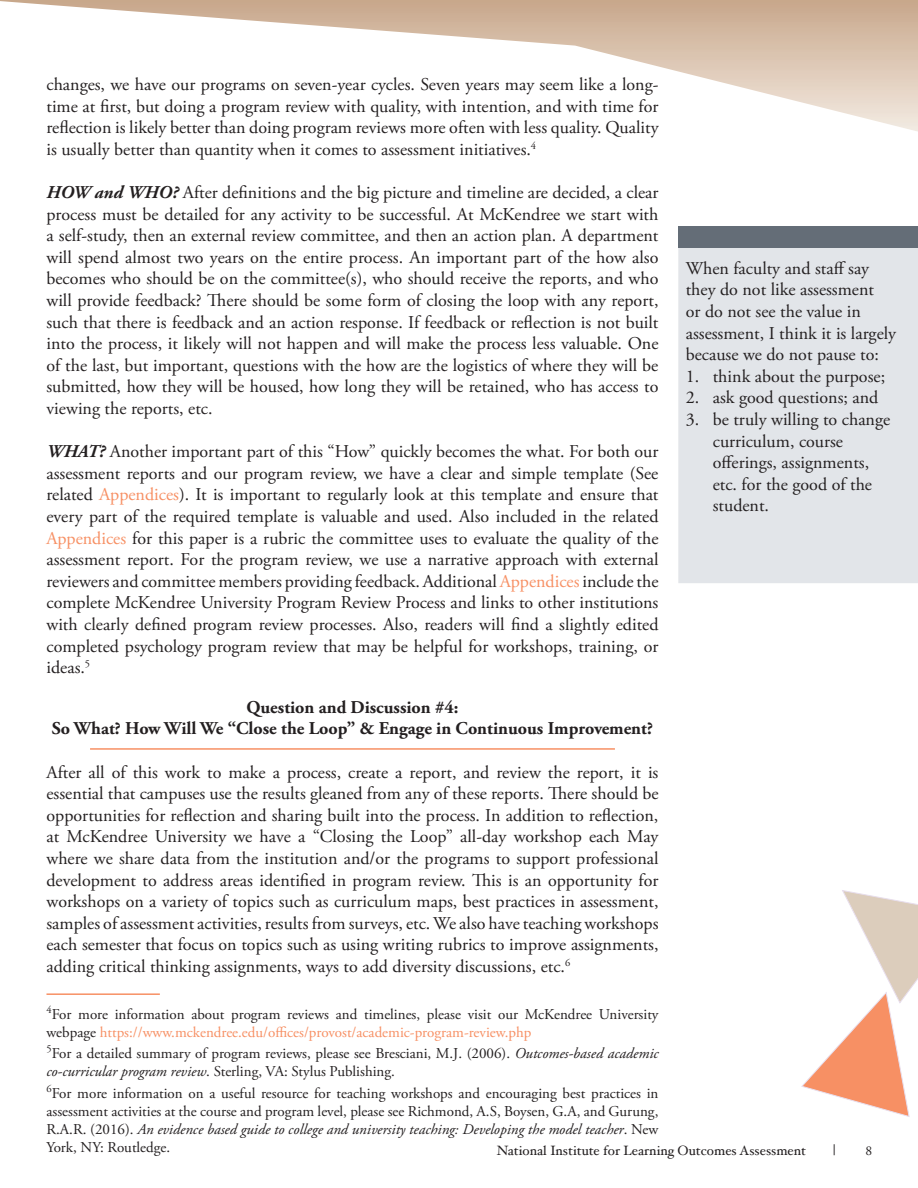
<style>
.page{position:relative;width:918px;height:1188px;background:#fff}
.page>*{position:absolute;margin:0;border:0;box-sizing:border-box;transform-origin:0 0}
.t1{font:18px/21.6px "Adobe Garamond Pro";color:#231f20;text-align:justify}
.t2{font:700 18px/21.6px "Adobe Garamond Pro";color:#231f20;text-align:center}
.t3{font:15px/18px "Adobe Garamond Pro";color:#231f20}
.t4{font:15px "Hoefler Text";color:#231f20}
.t5{font:13.5px "Hoefler Text";color:#231f20}
.t6{font:13.5px "Adobe Garamond Pro";color:#231f20}
.s1{font-weight:700;font-style:italic}
.s2{color:#f79064}
.s3{font-style:italic}
</style>
<div class="page">
<svg style="left:0;top:0;width:918px;height:132px"></svg>
<svg style="left:678px;top:248px;width:240px;height:335px;background:#e2e5e9"></svg>
<div style="left:678px;top:226px;width:240px;height:22px;background:#646d77"></div>
<svg style="left:801px;top:890px;width:117px;height:227px"></svg>
<hr style="left:90px;top:748px;width:525px;height:2px;background:#f79064">
<hr style="left:46px;top:993px;width:114px;height:2px;background:#f79064">
<p class="t1" style="left:46px;top:74px;width:614px">changes, we have our programs on seven-year cycles. Seven years may seem like a long&shy;time at first, but doing a program review with quality, with intention, and with time for reflection is likely better than doing program reviews more often with less quality. Quality is usually better than quantity when it comes to assessment initiatives.<sup>4</sup></p>
<p class="t1" style="left:46px;top:182px;width:614px"><span class="s1">HOW and WHO?</span> After definitions and the big picture and timeline are decided, a clear process must be detailed for any activity to be successful. At McKendree we start with a self-study, then an external review committee, and then an action plan. A department will spend almost two years on the entire process. An important part of the how also becomes who should be on the committee(s), who should receive the reports, and who will provide feedback? There should be some form of closing the loop with any report, such that there is feedback and an action response. If feedback or reflection is not built into the process, it likely will not happen and will make the process less valuable. One of the last, but important, questions with the how are the logistics of where they will be submitted, how they will be housed, how long they will be retained, who has access to viewing the reports, etc.</p>
<p class="t1" style="left:46px;top:441px;width:614px"><span class="s1">WHAT?</span> Another important part of this “How” quickly becomes the what. For both our assessment reports and our program review, we have a clear and simple template (See related <span class="s2">Appendices</span>). It is important to regularly look at this template and ensure that every part of the required template is valuable and used. Also included in the related <span class="s2">Appendices</span> for this paper is a rubric the committee uses to evaluate the quality of the assessment report. For the program review, we use a narrative approach with external reviewers and committee members providing feedback. Additional <span class="s2">Appendices</span> include the complete McKendree University Program Review Process and links to other institutions with clearly defined program review processes. Also, readers will find a slightly edited completed psychology program review that may be helpful for workshops, training, or ideas.<sup>5</sup></p>
<p class="t2" style="left:52px;top:697px;width:603px">Question and Discussion #4:<br>So What? How Will We “Close the Loop” &amp; Engage in Continuous Improvement?</p>
<p class="t1" style="left:46px;top:762px;width:614px">After all of this work to make a process, create a report, and review the report, it is essential that campuses use the results gleaned from any of these reports. There should be opportunities for reflection and sharing built into the process. In addition to reflection, at McKendree University we have a “Closing the Loop” all-day workshop each May where we share data from the institution and/or the programs to support professional development to address areas identified in program review. This is an opportunity for workshops on a variety of topics such as curriculum maps, best practices in assessment, samples of assessment activities, results from surveys, etc. We also have teaching workshops each semester that focus on topics such as using writing rubrics to improve assignments, adding critical thinking assignments, ways to add diversity discussions, etc.<sup>6</sup></p>
<p class="t3" style="left:46px;top:1006px;width:614px"><sup>4</sup>For more information about program reviews and timelines, please visit our McKendree University webpage <span class="s2">https://www.mckendree.edu/offices/provost/academic-program-review.php</span></p>
<p class="t3" style="left:46px;top:1045px;width:614px"><sup>5</sup>For a detailed summary of program reviews, please see Bresciani, M.J. (2006). <span class="s3">Outcomes-based academic co-curricular program review</span>. Sterling, VA: Stylus Publishing.</p>
<p class="t3" style="left:46px;top:1085px;width:614px;text-align:justify"><sup>6</sup>For more information on a useful resource for teaching workshops and encouraging best practices in assessment activities at the course and program level, please see Richmond, A.S, Boysen, G.A, and Gurung, R.A.R. (2016). <span class="s3">An evidence based guide to college and university teaching: Developing the model teacher</span>. New York, NY: Routledge.</p>
<p class="t1" style="left:686px;top:258px;width:212px;text-align:left">When faculty and staff say they do not like assessment<br>or do not see the value in assessment, I think it is largely because we do not pause to:</p>
<p class="t1" style="left:686px;top:366px;width:201px">1. think about the purpose;</p>
<p class="t1" style="left:686px;top:387px;width:194px">2. ask good questions; and</p>
<p class="t1" style="left:713px;top:409px;width:179px;text-align:left;text-indent:-27px">3. be truly willing to change curriculum, course offerings, assignments, etc. for the good of the student.</p>
<p class="t5" style="left:497px;top:1143px;width:311px">National Institute for Learning Outcomes Assessment</p>
<p class="t4" style="left:833px;top:1141px;width:4px">|</p>
<p class="t6" style="left:866px;top:1143px;width:8px">8</p>
</div>
